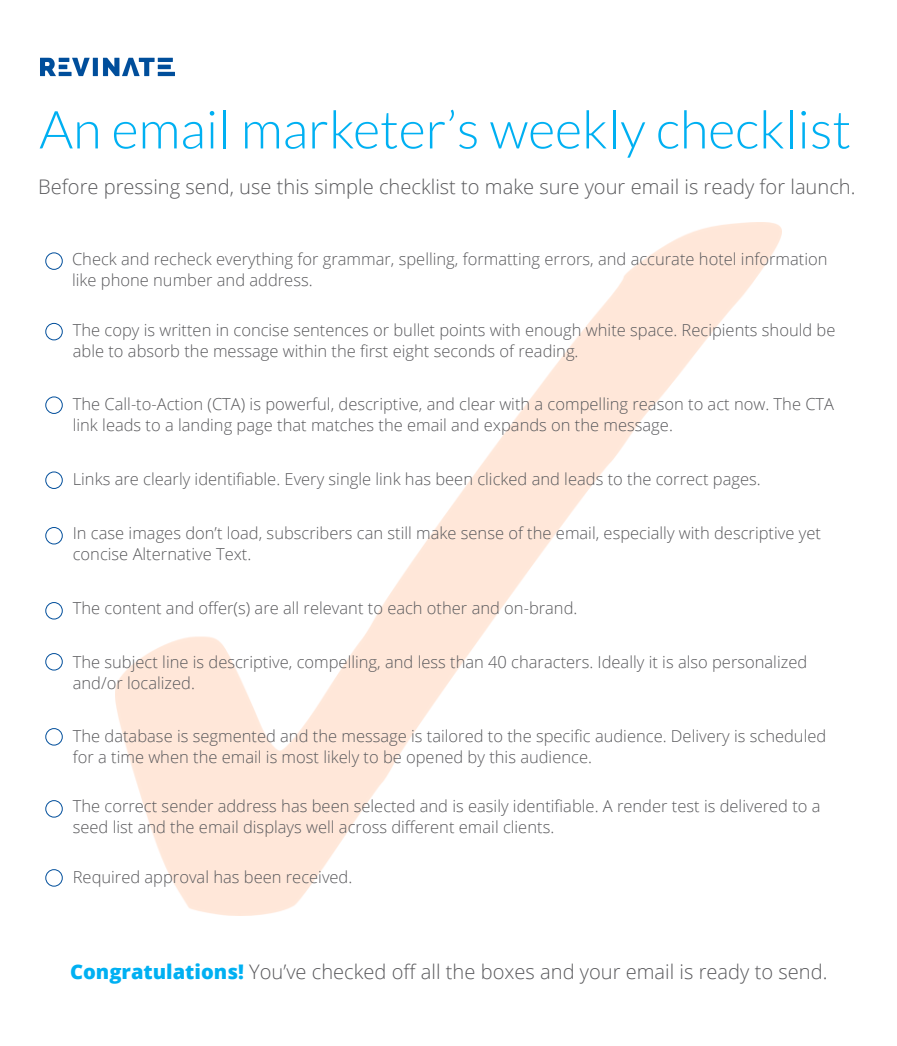
<style>
.page{position:relative;width:897px;height:1046px;background:#fff}
.page>*{position:absolute;margin:0;border:0;box-sizing:border-box;transform-origin:0 0}
.t1{font:300 52.5px "Lato";color:#00b0f2}
.t2{font:300 20.1px "Open Sans";color:#59595c}
.t3{font:300 16.5px/21px "Open Sans";color:#59595c}
.s1{font-weight:800;color:#00b0f2}
</style>
<div class="page">
<img style="left:116px;top:222px;width:665px;height:693px">
<img style="left:40px;top:57px;width:135px;height:20px">
<div style="left:45px;top:252px;width:18px;height:18px;border:1px solid #004e9b;border-radius:50%"></div>
<div style="left:45px;top:323px;width:18px;height:17px;border:1px solid #004e9b;border-radius:50%"></div>
<div style="left:45px;top:396px;width:18px;height:18px;border:1px solid #004e9b;border-radius:50%"></div>
<div style="left:45px;top:471px;width:18px;height:18px;border:1px solid #004e9b;border-radius:50%"></div>
<div style="left:45px;top:527px;width:18px;height:17px;border:1px solid #004e9b;border-radius:50%"></div>
<div style="left:45px;top:602px;width:18px;height:17px;border:1px solid #004e9b;border-radius:50%"></div>
<div style="left:45px;top:653px;width:18px;height:17px;border:1px solid #004e9b;border-radius:50%"></div>
<div style="left:45px;top:728px;width:18px;height:17px;border:1px solid #004e9b;border-radius:50%"></div>
<div style="left:45px;top:800px;width:18px;height:17px;border:1px solid #004e9b;border-radius:50%"></div>
<div style="left:45px;top:869px;width:18px;height:17px;border:1px solid #004e9b;border-radius:50%"></div>
<h1 class="t1" style="left:39px;top:101px;width:813px">An email marketer’s weekly checklist</h1>
<p class="t2" style="left:38px;top:172px;width:818px">Before pressing send, use this simple checklist to make sure your email is ready for launch.</p>
<p class="t3" style="left:72px;top:248px;width:756px">Check and recheck everything for grammar, spelling, formatting errors, and accurate hotel information like phone number and address.</p>
<p class="t3" style="left:73px;top:319px;width:764px">The copy is written in concise sentences or bullet points with enough white space. Recipients should be able to absorb the message within the first eight seconds of reading.</p>
<p class="t3" style="left:73px;top:393px;width:762px">The Call-to-Action (CTA) is powerful, descriptive, and clear with a compelling reason to act now. The CTA link leads to a landing page that matches the email and expands on the message.</p>
<p class="t3" style="left:73px;top:468px;width:689px">Links are clearly identifiable. Every single link has been clicked and leads to the correct pages.</p>
<p class="t3" style="left:73px;top:522px;width:749px">In case images don’t load, subscribers can still make sense of the email, especially with descriptive yet concise Alternative Text.</p>
<p class="t3" style="left:73px;top:597px;width:506px">The content and offer(s) are all relevant to each other and on-brand.</p>
<p class="t3" style="left:73px;top:651px;width:735px">The subject line is descriptive, compelling, and less than 40 characters. Ideally it is also personalized and/or localized.</p>
<p class="t3" style="left:73px;top:724px;width:755px">The database is segmented and the message is tailored to the specific audience. Delivery is scheduled for a time when the email is most likely to be opened by this audience.</p>
<p class="t3" style="left:73px;top:795px;width:749px">The correct sender address has been selected and is easily identifiable. A render test is delivered to a seed list and the email displays well across different email clients.</p>
<p class="t3" style="left:73px;top:865px;width:281px">Required approval has been received.</p>
<p class="t2" style="left:70px;top:958px;width:758px"><span class="s1">Congratulations!</span> You’ve checked off all the boxes and your email is ready to send.</p>
</div>
